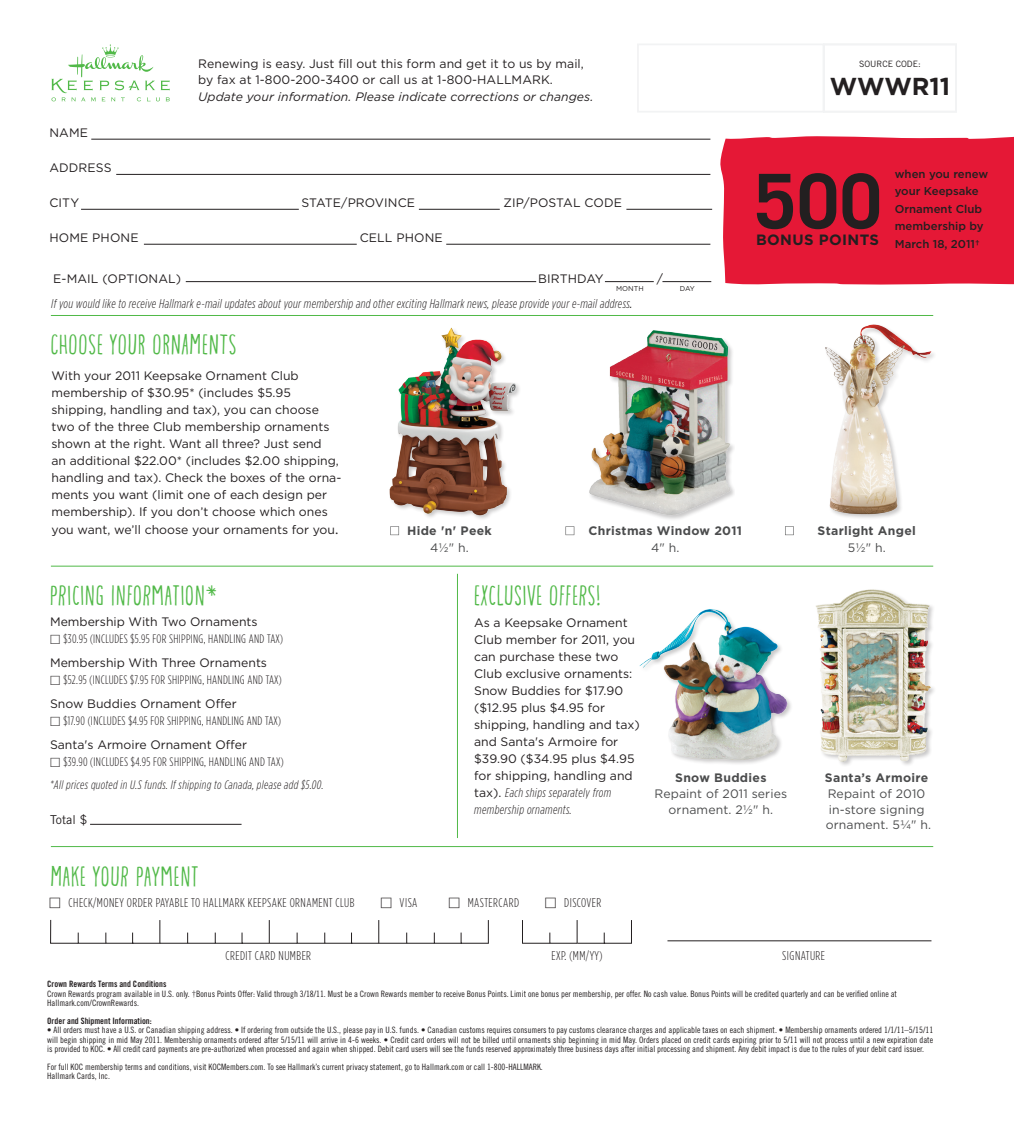
<style>
.page{position:relative;width:1014px;height:1139px;background:#fff}
.page>*{position:absolute;margin:0;border:0;box-sizing:border-box;transform-origin:0 0}
.t1{font:700 75.6px "Trade Gothic";color:#231f20}
.t2{font:700 28px "Beta Hmk Handstand Sans";letter-spacing:.05em;color:#51b948}
.t3{font:700 24.5px "Gotham";color:#231f20}
.t4{font:700 14.88px "Gotham";letter-spacing:.025em;color:#231f20}
.t5{font:italic 300 12.6px/17.2px "Gotham Condensed";letter-spacing:.025em;color:#231f20}
.t6{font:300 12.6px "Gotham Condensed";letter-spacing:.035em;color:#231f20}
.t7{font:12.25px/17.2px "Gotham";color:#231f20}
.t8{font:300 12.25px "Gotham Condensed";letter-spacing:.025em;color:#231f20}
.t9{font:italic 300 12.25px/23.6px "Gotham Condensed";letter-spacing:.03em;color:#231f20}
.t10{font:12.25px/15.8px "Gotham";letter-spacing:.01em;color:#4b4c4d;text-align:center}
.t11{font:700 12.25px "Gotham";letter-spacing:.025em;color:#4b4c4d}
.t12{font:italic 12.25px "Gotham";letter-spacing:.005em;color:#231f20}
.t13{font:12.25px "Trade Gothic";letter-spacing:.01em;color:#231f20}
.t14{font:500 11.38px/17.5px "Gotham";color:#231f20}
.t15{font:8.75px/9.1px "Trade Gothic Cond Eighteen";color:#231f20}
.t16{font:8.75px "Trade Gothic Bold Cond Twenty";color:#231f20}
.t17{font:8.75px "Trade Gothic";color:#231f20}
.t18{font:7px "Gotham";letter-spacing:.01em;color:#231f20}
.s1{font-weight:400}
.s2{font-family:"Minion";font-size:14px}
.s3{font-family:"Mathematical Pi Six";font-weight:400}
.s4{font-family:"Mathematical Pi Six";font-weight:400;font-style:normal}
.s5{font-style:normal}
.s6{font-family:"Gotham";font-weight:400;font-style:normal;font-size:12.25px}
.s7{font-family:"Mathematical Pi Six";font-weight:400;font-size:14px}
</style>
<div class="page">
<div style="left:720px;top:136px;width:294px;height:149px;background:#e51836"></div>
<img style="left:389px;top:327px;width:131px;height:201px">
<img style="left:825px;top:315px;width:109px;height:203px">
<img style="left:574px;top:330px;width:160px;height:202px">
<img style="left:639px;top:609px;width:152px;height:155px">
<hr style="left:51px;top:565px;width:882px;height:1px;background:#51b948">
<hr style="left:51px;top:315px;width:882px;height:1px;background:#51b948">
<hr style="left:51px;top:846px;width:882px;height:1px;background:#51b948">
<hr style="left:457px;top:573px;width:1px;height:264px;background:#51b948">
<svg style="left:51px;top:44px;width:119px;height:57px"></svg>
<div style="left:637px;top:43px;width:187px;height:69px;border:2px solid #f2f3f4"></div>
<img style="left:816px;top:589px;width:118px;height:176px">
<svg style="left:390px;top:526px;width:9px;height:9px"></svg>
<svg style="left:565px;top:526px;width:9px;height:9px"></svg>
<svg style="left:785px;top:526px;width:9px;height:9px"></svg>
<div style="left:823px;top:43px;width:134px;height:69px;border:2px solid #f2f3f4"></div>
<hr style="left:90px;top:823px;width:152px;height:1px;background:#231f20">
<svg style="left:50px;top:919px;width:439px;height:24px"></svg>
<svg style="left:522px;top:920px;width:110px;height:23px"></svg>
<hr style="left:667px;top:940px;width:264px;height:1px;background:#231f20">
<hr style="left:186px;top:281px;width:350px;height:1px;background:#231f20">
<hr style="left:605px;top:281px;width:49px;height:1px;background:#231f20">
<hr style="left:662px;top:281px;width:49px;height:1px;background:#231f20">
<hr style="left:116px;top:174px;width:594px;height:1px;background:#231f20">
<hr style="left:91px;top:139px;width:619px;height:1px;background:#231f20">
<hr style="left:446px;top:244px;width:264px;height:1px;background:#231f20">
<hr style="left:144px;top:244px;width:213px;height:1px;background:#231f20">
<hr style="left:419px;top:209px;width:81px;height:1px;background:#231f20">
<hr style="left:81px;top:209px;width:218px;height:1px;background:#231f20">
<hr style="left:626px;top:209px;width:86px;height:1px;background:#231f20">
<h3 class="t7" style="left:198px;top:55px;width:387px;line-height:16.6px">Renewing is easy. Just fill out this form and get it to us by mail, by fax at 1-800-200-3400 or call us at 1-800-HALLMARK.</h3>
<h3 class="t12" style="left:198px;top:89px;width:397px">Update your information. Please indicate corrections or changes.</h3>
<h3 class="t7" style="left:49px;top:124px;width:40px">NAME</h3>
<h3 class="t7" style="left:49px;top:159px;width:64px">ADDRESS</h3>
<h3 class="t7" style="left:49px;top:194px;width:31px">CITY</h3>
<h3 class="t7" style="left:301px;top:194px;width:115px">STATE/PROVINCE</h3>
<h3 class="t7" style="left:503px;top:194px;width:120px">ZIP/POSTAL CODE</h3>
<h3 class="t7" style="left:49px;top:229px;width:91px">HOME PHONE</h3>
<h3 class="t7" style="left:360px;top:229px;width:84px">CELL PHONE</h3>
<h3 class="t7" style="left:53px;top:269px;width:130px">E-MAIL (OPTIONAL)</h3>
<h3 class="t7" style="left:538px;top:269px;width:67px">BIRTHDAY</h3>
<h3 class="t7" style="left:657px;top:269px;width:8px">/</h3>
<h3 class="t5" style="left:51px;top:295px;width:583px">If you would like to receive Hallmark e-mail updates about your membership and other exciting Hallmark news, please provide your e-mail address<span class="s1">.</span></h3>
<p class="t18" style="left:616px;top:284px;width:29px">MONTH</p>
<p class="t18" style="left:680px;top:284px;width:17px">DAY</p>
<h2 class="t2" style="left:51px;top:333px;width:187px">CHOOSE YOUR ORNAMENTS</h2>
<p class="t7" style="left:52px;top:366px;width:291px">With your 2011 Keepsake Ornament Club membership of $30.95* (includes $5.95 shipping, handling and tax), you can choose two of the three Club membership ornaments shown at the right. Want all three? Just send<br>an additional $22.00* (includes $2.00 shipping, handling and tax). Check the boxes of the orna&shy;ments you want (limit one of each design per membership). If you don’t choose which ones you want, we’ll choose your ornaments for you<span class="s2">.</span></p>
<h3 class="t11" style="left:407px;top:522px;width:86px">Hide 'n' Peek</h3>
<h3 class="t10" style="left:430px;top:539px;width:40px">4½" h.</h3>
<h3 class="t11" style="left:588px;top:522px;width:155px">Christmas Window 2011</h3>
<h3 class="t10" style="left:651px;top:539px;width:30px">4" h.</h3>
<h2 class="t2" style="left:50px;top:584px;width:168px">PRICING INFORMATION*</h2>
<h2 class="t2" style="left:474px;top:584px;width:127px">EXCLUSIVE OFFERS!</h2>
<p class="t17" style="left:859px;top:59px;width:63px">SOURCE CODE:</p>
<h3 class="t3" style="left:830px;top:70px;width:122px">WWWR11</h3>
<h1 class="t1" style="left:754px;top:155px;width:129px">500</h1>
<h3 class="t14" style="left:895px;top:165px;width:95px">when you renew your Keepsake<br>Ornament Club membership by<br>March 18, 2011†</h3>
<h3 class="t4" style="left:756px;top:230px;width:125px">BONUS POINTS</h3>
<h3 class="t11" style="left:817px;top:522px;width:100px">Starlight Angel</h3>
<h3 class="t10" style="left:848px;top:539px;width:39px">5½" h.</h3>
<h3 class="t7" style="left:50px;top:613px;width:209px">Membership With Two Ornaments</h3>
<h3 class="t8" style="left:50px;top:632px;width:235px"><span class="s3">U</span> $30.95 (INCLUDES $5.95 FOR SHIPPING, HANDLING AND TAX)</h3>
<h3 class="t7" style="left:50px;top:653px;width:218px">Membership With Three Ornaments</h3>
<h3 class="t8" style="left:50px;top:673px;width:233px"><span class="s3">U</span> $52.95 (INCLUDES $7.95 FOR SHIPPING, HANDLING AND TAX)</h3>
<h3 class="t7" style="left:50px;top:694px;width:188px">Snow Buddies Ornament Offer</h3>
<h3 class="t8" style="left:50px;top:713px;width:233px"><span class="s3">U</span> $17.90 (INCLUDES $4.95 FOR SHIPPING, HANDLING AND TAX)</h3>
<h3 class="t7" style="left:50px;top:735px;width:198px">Santa's Armoire Ornament Offer</h3>
<h3 class="t9" style="left:50px;top:749px;width:275px"><span class="s4">U</span> <span class="s5">$39.90 (INCLUDES $4.95 FOR SHIPPING, HANDLING AND TAX)<br></span>*All prices quoted in U.S funds. If shipping to Canada, please add $5.00.</h3>
<h3 class="t13" style="left:50px;top:811px;width:39px">Total $</h3>
<h2 class="t2" style="left:51px;top:865px;width:148px">MAKE YOUR PAYMENT</h2>
<p class="t7" style="left:474px;top:613px;width:167px">As a Keepsake Ornament<br>Club member for 2011, you can purchase these two<br>Club exclusive ornaments:<br>Snow Buddies for $17.90 ($12.95 plus $4.95 for shipping, handling and tax) and Santa's Armoire for $39.90 ($34.95 plus $4.95 for shipping, handling and</p>
<h3 class="t5" style="left:474px;top:784px;width:139px"><span class="s6">tax).</span> Each ships separately from membership ornaments.</h3>
<h3 class="t6" style="left:49px;top:894px;width:307px"><span class="s7">U</span> CHECK/MONEY ORDER PAYABLE TO HALLMARK KEEPSAKE ORNAMENT CLUB</h3>
<h3 class="t6" style="left:380px;top:894px;width:39px"><span class="s7">U</span> VISA</h3>
<h3 class="t6" style="left:448px;top:894px;width:72px"><span class="s7">U</span> MASTERCARD</h3>
<h3 class="t6" style="left:545px;top:894px;width:58px"><span class="s7">U</span> DISCOVER</h3>
<h3 class="t11" style="left:675px;top:769px;width:93px">Snow Buddies</h3>
<h3 class="t10" style="left:654px;top:785px;width:134px">Repaint of 2011 series ornament. 2½" h.</h3>
<h3 class="t11" style="left:825px;top:769px;width:105px">Santa’s Armoire</h3>
<h3 class="t10" style="left:826px;top:785px;width:107px;text-align:left">Repaint of 2010 in-store signing ornament. 5¼" h.</h3>
<h3 class="t6" style="left:226px;top:948px;width:87px">CREDIT CARD NUMBER</h3>
<h3 class="t6" style="left:551px;top:948px;width:52px">EXP. (MM/YY)</h3>
<h3 class="t6" style="left:782px;top:948px;width:44px">SIGNATURE</h3>
<p class="t16" style="left:47px;top:978px;width:121px">Crown Rewards Terms and Conditions</p>
<p class="t15" style="left:47px;top:988px;width:851px">Crown Rewards program available in U.S. only. †Bonus Points Offer: Valid through 3/18/11. Must be a Crown Rewards member to receive Bonus Points. Limit one bonus per membership, per offer. No cash value. Bonus Points will be credited quarterly and can be verified online at<br>Hallmark.com/CrownRewards.</p>
<p class="t16" style="left:47px;top:1015px;width:106px">Order and Shipment Information:</p>
<p class="t15" style="left:47px;top:1025px;width:887px;text-align:justify">• All orders must have a U.S. or Canadian shipping address. • If ordering from outside the U.S., please pay in U.S. funds. • Canadian customs requires consumers to pay customs clearance charges and applicable taxes on each shipment. • Membership ornaments ordered 1/1/11–5/15/11 will begin shipping in mid May 2011. Membership ornaments ordered after 5/15/11 will arrive in 4-6 weeks. • Credit card orders will not be billed until ornaments ship beginning in mid May. Orders placed on credit cards expiring prior to 5/11 will not process until a new expiration date is provided to KOC. • All credit card payments are pre-authorized when processed and again when shipped. Debit card users will see the funds reserved approximately three business days after initial processing and shipment. Any debit impact is due to the rules of your debit card issuer.</p>
<p class="t15" style="left:47px;top:1062px;width:497px">For full KOC membership terms and conditions, visit KOCMembers.com. To see Hallmark’s current privacy statement, go to Hallmark.com or call 1-800-HALLMARK.<br>Hallmark Cards, Inc.</p>
</div>
